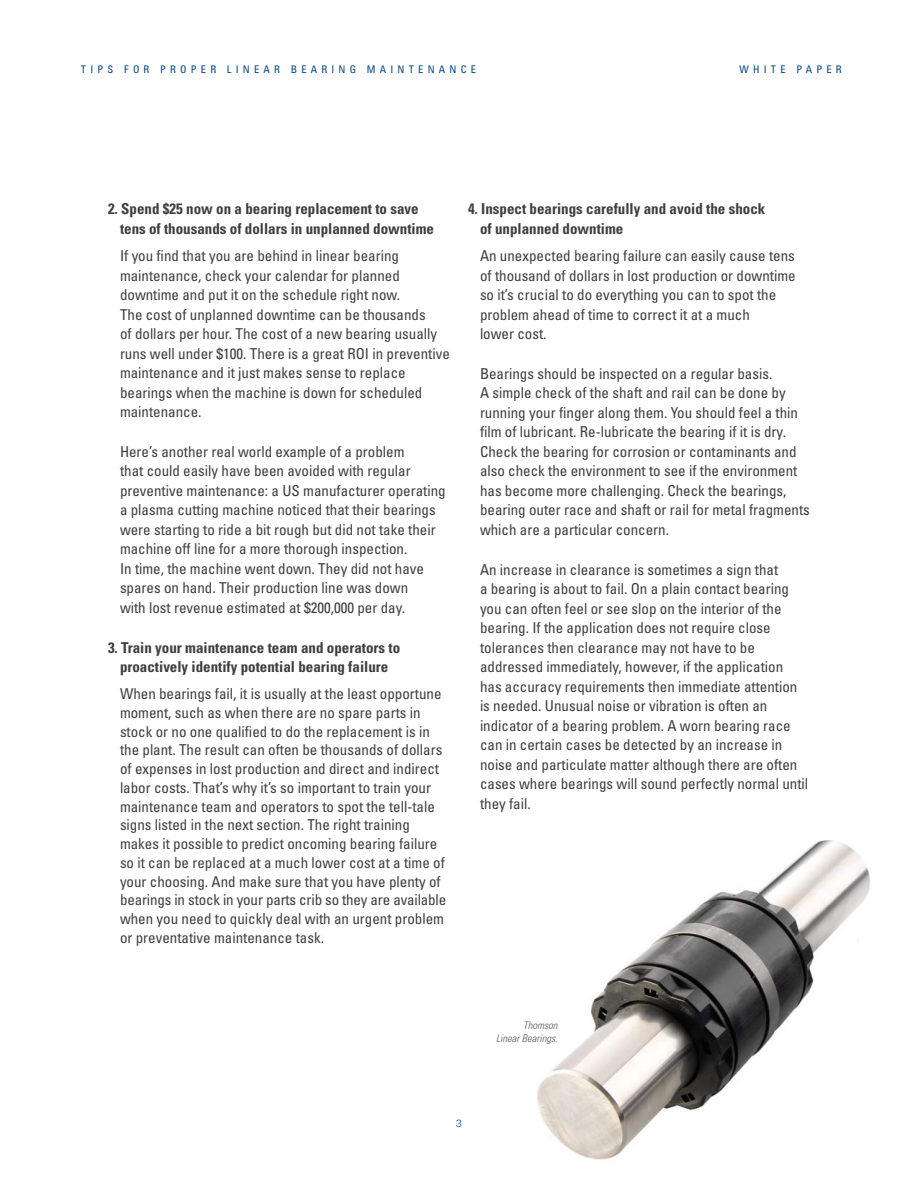
<style>
.page{position:relative;width:918px;height:1188px;background:#fff}
.page>*{position:absolute;margin:0;border:0;box-sizing:border-box;transform-origin:0 0}
.t1{font:condensed 15px/19.5px "Univers";color:#3e3e3f}
.t2{font:700 condensed 15px/19.5px "Univers";color:#3e3e3f}
.t3{font:condensed 10.5px "Univers";letter-spacing:.4em;color:#004684}
.t4{font:italic 300 condensed 10.5px/13.5px "Univers";color:#57585a;text-align:right}
.Title_U45_35_38__p6{font:300 10.5px "Univers";color:#015188}
</style>
<div class="page">
<img style="left:537px;top:841px;width:334px;height:319px">
<p class="t3" style="left:81px;top:62px;width:397px">TIPS FOR PROPER LINEAR BEARING MAINTENANCE</p>
<p class="t3" style="left:740px;top:62px;width:104px">WHITE PAPER</p>
<p class="t2" style="left:120px;top:199px;width:316px;text-indent:-12px">2. Spend $25 now on a bearing replacement to save tens of thousands of dollars in unplanned downtime</p>
<p class="t1" style="left:120px;top:246px;width:331px">If you find that you are behind in linear bearing maintenance, check your calendar for planned downtime and put it on the schedule right now.<br>The cost of unplanned downtime can be thousands<br>of dollars per hour. The cost of a new bearing usually runs well under $100. There is a great ROI in preventive maintenance and it just makes sense to replace bearings when the machine is down for scheduled maintenance.</p>
<p class="t1" style="left:120px;top:441px;width:327px">Here’s another real world example of a problem<br>that could easily have been avoided with regular preventive maintenance: a US manufacturer operating a plasma cutting machine noticed that their bearings were starting to ride a bit rough but did not take their machine off line for a more thorough inspection.<br>In time, the machine went down. They did not have spares on hand. Their production line was down<br>with lost revenue estimated at $200,000 per day.</p>
<p class="t2" style="left:108px;top:637px;width:294px;text-align:center">3. Train your maintenance team and operators to proactively identify potential bearing failure</p>
<p class="t1" style="left:120px;top:684px;width:328px;line-height:18.8px">When bearings fail, it is usually at the least opportune moment, such as when there are no spare parts in stock or no one qualified to do the replacement is in the plant. The result can often be thousands of dollars of expenses in lost production and direct and indirect labor costs. That’s why it’s so important to train your maintenance team and operators to spot the tell-tale signs listed in the next section. The right training makes it possible to predict oncoming bearing failure so it can be replaced at a much lower cost at a time of your choosing. And make sure that you have plenty of bearings in stock in your parts crib so they are available when you need to quickly deal with an urgent problem or preventative maintenance task.</p>
<p class="t2" style="left:480px;top:199px;width:287px;text-indent:-12px">4. Inspect bearings carefully and avoid the shock of unplanned downtime</p>
<p class="t1" style="left:480px;top:246px;width:317px">An unexpected bearing failure can easily cause tens of thousand of dollars in lost production or downtime so it’s crucial to do everything you can to spot the problem ahead of time to correct it at a much<br>lower cost.</p>
<p class="t1" style="left:480px;top:363px;width:331px">Bearings should be inspected on a regular basis.<br>A simple check of the shaft and rail can be done by running your finger along them. You should feel a thin film of lubricant. Re-lubricate the bearing if it is dry.<br>Check the bearing for corrosion or contaminants and also check the environment to see if the environment has become more challenging. Check the bearings, bearing outer race and shaft or rail for metal fragments which are a particular concern.</p>
<p class="t1" style="left:480px;top:559px;width:330px">An increase in clearance is sometimes a sign that<br>a bearing is about to fail. On a plain contact bearing you can often feel or see slop on the interior of the bearing. If the application does not require close tolerances then clearance may not have to be addressed immediately, however, if the application has accuracy requirements then immediate attention is needed. Unusual noise or vibration is often an indicator of a bearing problem. A worn bearing race can in certain cases be detected by an increase in noise and particulate matter although there are often cases where bearings will sound perfectly normal until they fail.</p>
<p class="t4" style="left:496px;top:1018px;width:63px">Thomson<br>Linear Bearings.</p>
<p class="Title_U45_35_38__p6" style="left:456px;top:1116px;width:7px">3</p>
</div>
